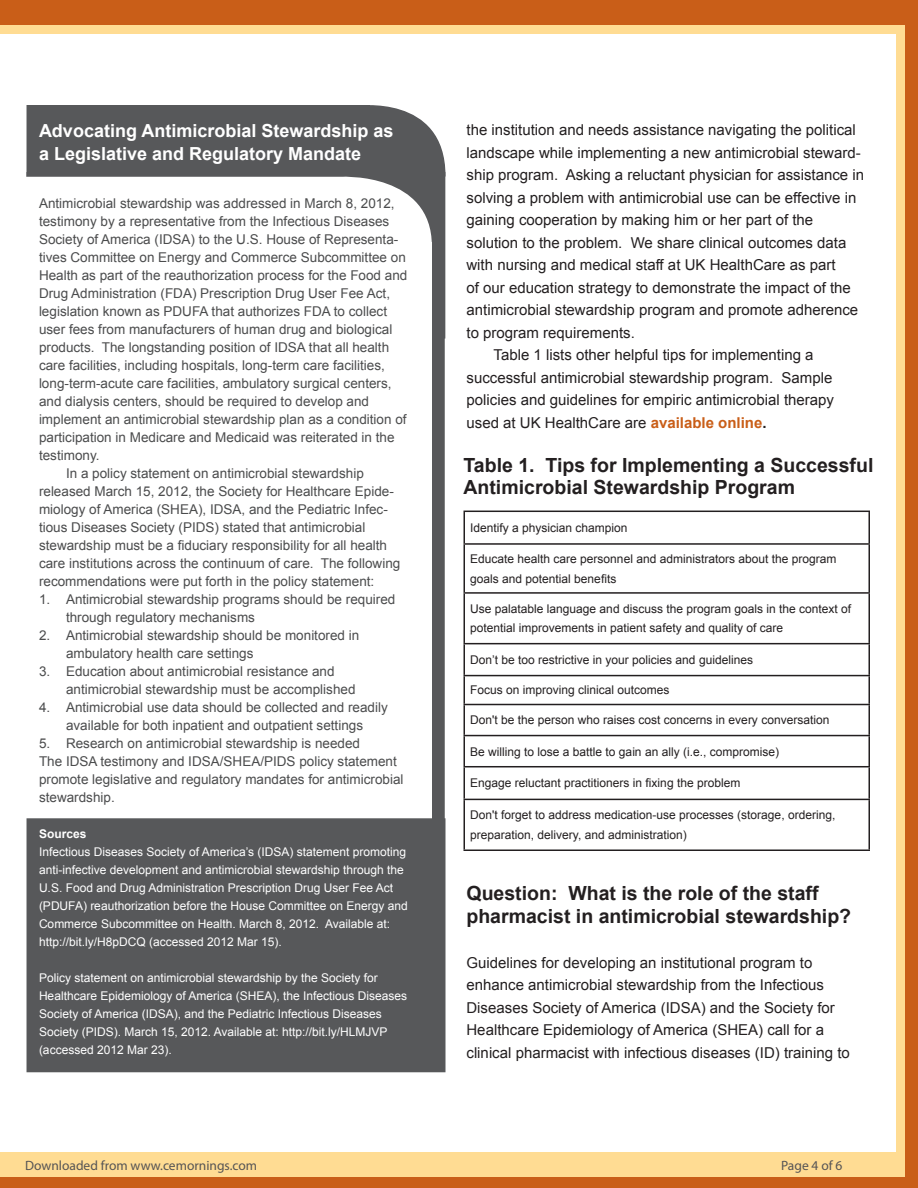
<style>
.page{position:relative;width:918px;height:1188px;background:#c95e18}
.page>*{position:absolute;margin:0;border:0;box-sizing:border-box;transform-origin:0 0}
.Question_Style{font:700 19.5px/22.5px "Arial";color:#231f20}
.Question_Style-2{font:700 18px/22.5px "Arial";color:#fff}
.t1{font:15px/22.5px "Arial";color:#231f20}
.t2{font:13.5px/18px "Arial";color:#4b4c4d}
.t3{font:13.5px "Myriad Pro";color:#555455}
.t4{font:12px/18px "Arial";color:#fff}
.t5{font:12px/19.5px "Arial";color:#231f20}
.t6{font:700 12px "Arial";color:#fff}
.s1{font-weight:700;color:#c95e18}
.s2{font-weight:700}
</style>
<div class="page">
<div style="left:0;top:26px;width:904px;height:1151px;background:#ffdc93"></div>
<div style="left:0;top:35px;width:896px;height:1117px;background:#fff"></div>
<div style="left:27px;top:818px;width:419px;height:254px;background:#57585a;border:2px solid #57585a"></div>
<svg style="left:26px;top:105px;width:420px;height:141px"></svg>
<div style="left:432px;top:337px;width:13px;height:652px;background:#57585a;border:2px solid #57585a"></div>
<hr style="left:464px;top:511px;width:406px;height:1px;background:#231f20">
<hr style="left:464px;top:512px;width:1px;height:31px;background:#231f20">
<hr style="left:869px;top:512px;width:1px;height:31px;background:#231f20">
<hr style="left:464px;top:543px;width:406px;height:2px;background:#231f20">
<hr style="left:464px;top:545px;width:1px;height:47px;background:#231f20">
<hr style="left:869px;top:545px;width:1px;height:47px;background:#231f20">
<hr style="left:464px;top:592px;width:406px;height:2px;background:#231f20">
<hr style="left:464px;top:594px;width:1px;height:49px;background:#231f20">
<hr style="left:869px;top:594px;width:1px;height:49px;background:#231f20">
<hr style="left:464px;top:643px;width:406px;height:1px;background:#231f20">
<hr style="left:464px;top:644px;width:1px;height:31px;background:#231f20">
<hr style="left:869px;top:644px;width:1px;height:31px;background:#231f20">
<hr style="left:464px;top:675px;width:406px;height:1px;background:#231f20">
<svg style="left:464px;top:676px;width:1px;height:28px"></svg>
<svg style="left:869px;top:676px;width:1px;height:28px"></svg>
<hr style="left:464px;top:704px;width:406px;height:1px;background:#231f20">
<hr style="left:464px;top:705px;width:1px;height:30px;background:#231f20">
<hr style="left:869px;top:705px;width:1px;height:30px;background:#231f20">
<hr style="left:464px;top:735px;width:406px;height:1px;background:#231f20">
<hr style="left:464px;top:736px;width:1px;height:30px;background:#231f20">
<hr style="left:869px;top:736px;width:1px;height:30px;background:#231f20">
<hr style="left:464px;top:766px;width:406px;height:1px;background:#231f20">
<hr style="left:464px;top:767px;width:1px;height:32px;background:#231f20">
<hr style="left:869px;top:767px;width:1px;height:32px;background:#231f20">
<hr style="left:464px;top:799px;width:406px;height:1px;background:#231f20">
<hr style="left:464px;top:800px;width:1px;height:49px;background:#231f20">
<hr style="left:869px;top:800px;width:1px;height:49px;background:#231f20">
<hr style="left:464px;top:849px;width:406px;height:2px;background:#231f20">
<p class="Question_Style-2" style="left:39px;top:120px;width:356px">Advocating Antimicrobial Stewardship as a Legislative and Regulatory Mandate</p>
<p class="t2" style="left:39px;top:194px;width:370px">Antimicrobial stewardship was addressed in March 8, 2012, testimony by a representative from the Infectious Diseases Society of America (IDSA) to the U.S. House of Representa&shy;tives Committee on Energy and Commerce Subcommittee on Health as part of the reauthorization process for the Food and Drug Administration (FDA) Prescription Drug User Fee Act, legislation known as PDUFA that authorizes FDA to collect user fees from manufacturers of human drug and biological products. The longstanding position of IDSA that all health care facilities, including hospitals, long-term care facilities, long-term-acute care facilities, ambulatory surgical centers, and dialysis centers, should be required to develop and implement an antimicrobial stewardship plan as a condition of participation in Medicare and Medicaid was reiterated in the testimony.</p>
<p class="t2" style="left:39px;top:464px;width:363px;text-indent:27px">In a policy statement on antimicrobial stewardship released March 15, 2012, the Society for Healthcare Epide&shy;miology of America (SHEA), IDSA, and the Pediatric Infec&shy;tious Diseases Society (PIDS) stated that antimicrobial stewardship must be a fiduciary responsibility for all health care institutions across the continuum of care. The following recommendations were put forth in the policy statement:</p>
<p class="t2" style="left:66px;top:590px;width:331px;text-indent:-27px">1. Antimicrobial stewardship programs should be required through regulatory mechanisms</p>
<p class="t2" style="left:66px;top:626px;width:295px;text-indent:-27px">2. Antimicrobial stewardship should be monitored in ambulatory health care settings</p>
<p class="t2" style="left:66px;top:662px;width:291px;text-indent:-27px">3. Education about antimicrobial resistance and antimicrobial stewardship must be accomplished</p>
<p class="t2" style="left:39px;top:698px;width:350px;text-align:center">4. Antimicrobial use data should be collected and readily available for both inpatient and outpatient settings</p>
<p class="t2" style="left:39px;top:734px;width:323px">5. Research on antimicrobial stewardship is needed</p>
<p class="t2" style="left:39px;top:752px;width:366px">The IDSA testimony and IDSA/SHEA/PIDS policy statement promote legislative and regulatory mandates for antimicrobial stewardship.</p>
<p class="t6" style="left:39px;top:826px;width:49px">Sources</p>
<p class="t4" style="left:39px;top:843px;width:370px">Infectious Diseases Society of America’s (IDSA) statement promoting anti-infective development and antimicrobial stewardship through the U.S. Food and Drug Administration Prescription Drug User Fee Act (PDUFA) reauthorization before the House Committee on Energy and Commerce Subcommittee on Health. March 8, 2012. Available at: http://bit.ly/H8pDCQ (accessed 2012 Mar 15).</p>
<p class="t4" style="left:39px;top:969px;width:370px">Policy statement on antimicrobial stewardship by the Society for Healthcare Epidemiology of America (SHEA), the Infectious Diseases Society of America (IDSA), and the Pediatric Infectious Diseases Society (PIDS). March 15, 2012. Available at: http://bit.ly/HLMJVP (accessed 2012 Mar 23).</p>
<p class="t1" style="left:466px;top:119px;width:399px">the institution and needs assistance navigating the political landscape while implementing a new antimicrobial steward&shy;ship program. Asking a reluctant physician for assistance in solving a problem with antimicrobial use can be effective in gaining cooperation by making him or her part of the solution to the problem. We share clinical outcomes data with nursing and medical staff at UK HealthCare as part<br>of our education strategy to demonstrate the impact of the antimicrobial stewardship program and promote adherence to program requirements.</p>
<p class="t1" style="left:466px;top:344px;width:369px;text-indent:27px">Table 1 lists other helpful tips for implementing a successful antimicrobial stewardship program. Sample policies and guidelines for empiric antimicrobial therapy used at UK HealthCare are <span class="s1">available online</span><span class="s2">.</span></p>
<p class="Question_Style" style="left:464px;top:454px;width:411px">Table 1. Tips for Implementing a Successful<br>Antimicrobial Stewardship Program</p>
<p class="t5" style="left:470px;top:518px;width:159px">Identify a physician champion</p>
<p class="t5" style="left:470px;top:549px;width:368px">Educate health care personnel and administrators about the program goals and potential benefits</p>
<p class="t5" style="left:470px;top:599px;width:382px">Use palatable language and discuss the program goals in the context of potential improvements in patient safety and quality of care</p>
<p class="t5" style="left:470px;top:650px;width:284px">Don’t be too restrictive in your policies and guidelines</p>
<p class="t5" style="left:470px;top:681px;width:201px">Focus on improving clinical outcomes</p>
<p class="t5" style="left:470px;top:711px;width:361px">Don't be the person who raises cost concerns in every conversation</p>
<p class="t5" style="left:470px;top:742px;width:310px">Be willing to lose a battle to gain an ally (i.e., compromise)</p>
<p class="t5" style="left:470px;top:774px;width:272px">Engage reluctant practitioners in fixing the problem</p>
<p class="t5" style="left:470px;top:806px;width:367px">Don't forget to address medication-use processes (storage, ordering, preparation, delivery, and administration)</p>
<p class="Question_Style" style="left:466px;top:883px;width:386px">Question: What is the role of the staff pharmacist in antimicrobial stewardship?</p>
<p class="t1" style="left:466px;top:952px;width:385px">Guidelines for developing an institutional program to enhance antimicrobial stewardship from the Infectious Diseases Society of America (IDSA) and the Society for Healthcare Epidemiology of America (SHEA) call for a clinical pharmacist with infectious diseases (ID) training to</p>
<p class="t3" style="left:25px;top:1157px;width:234px">Downloaded from www.cemornings.com</p>
<p class="t3" style="left:781px;top:1157px;width:63px">Page 4 of 6</p>
</div>
